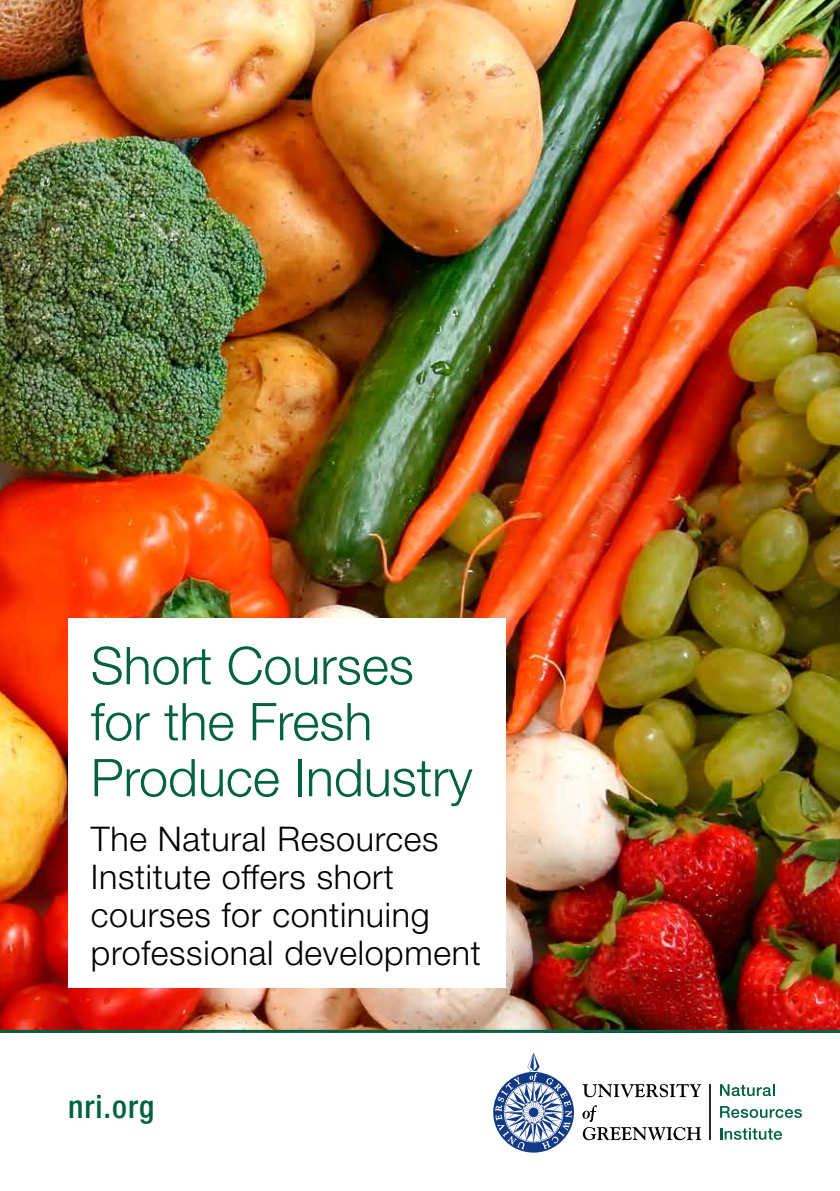
<style>
.page{position:relative;width:840px;height:1191px;background:#fff}
.page>*{position:absolute;margin:0;border:0;box-sizing:border-box;transform-origin:0 0}
.t1{font:300 52px/56px "Helvetica Neue LT Std";color:#006241}
.t2{font:300 34px/38px "Helvetica Neue LT";letter-spacing:.02em;color:#000}
.t3{font:500 condensed 32px "Helvetica Neue LT Std";letter-spacing:.03em;color:#006241}
</style>
<div class="page">
<img style="left:0;top:0;width:839px;height:1029px">
<div style="left:68px;top:618px;width:437px;height:370px;background:#fff"></div>
<hr style="left:0;top:1029px;width:839px;height:3px;background:#006241">
<svg style="left:493px;top:1052px;width:80px;height:100px"></svg>
<svg style="left:582px;top:1084px;width:219px;height:57px"></svg>
<hr style="left:708px;top:1084px;width:2px;height:56px;background:#2b2526">
<h1 class="t1" style="left:91px;top:636px;width:383px">Short Courses for the Fresh<br>Produce Industry</h1>
<p class="t2" style="left:91px;top:819px;width:391px">The Natural Resources<br>Institute offers short courses for continuing professional development</p>
<p class="t3" style="left:68px;top:1087px;width:88px">nri.org</p>
</div>
